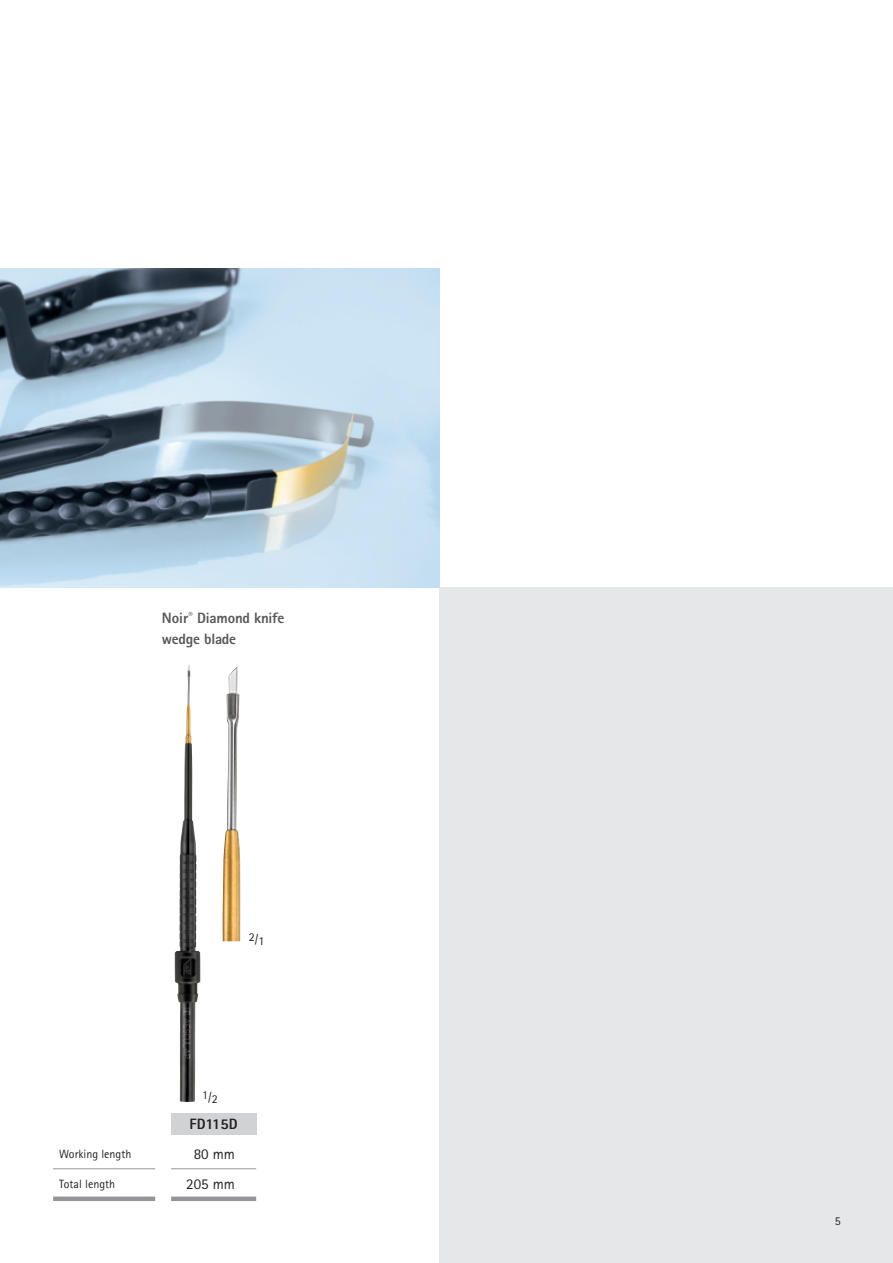
<style>
.page{position:relative;width:893px;height:1263px;background:#fff}
.page>*{position:absolute;margin:0;border:0;box-sizing:border-box;transform-origin:0 0}
.t1{font:800 15px/21px "Rotis Sans Serif Pro";letter-spacing:-.015em;color:#57585a}
.t2{font:15px/30px "Rotis Sans Serif Pro";color:#231f20;text-align:center}
.t3{font:800 15px "Rotis Sans Serif Pro";color:#231f20}
.t4{font:12px "Rotis Sans Serif Pro";color:#231f20}
</style>
<div class="page">
<img style="left:0;top:269px;width:439px;height:319px">
<hr style="left:171px;top:1168px;width:85px;height:1px;background:#939598">
<div style="left:171px;top:1196px;width:85px;height:5px;background:#939598"></div>
<div style="left:171px;top:1113px;width:85px;height:21px;background:#d1d2d4"></div>
<div style="left:439px;top:588px;width:454px;height:675px;background:#e6e7e9"></div>
<img style="left:222px;top:667px;width:18px;height:274px">
<img style="left:175px;top:667px;width:25px;height:435px">
<hr style="left:53px;top:1168px;width:102px;height:1px;background:#939598">
<div style="left:53px;top:1196px;width:102px;height:5px;background:#939598"></div>
<p class="t1" style="left:162px;top:607px;width:124px">Noir<sup>®</sup> Diamond knife wedge blade</p>
<p class="t4" style="left:249px;top:932px;width:17px">2/1</p>
<p class="t4" style="left:59px;top:1147px;width:74px">Working length</p>
<p class="t4" style="left:59px;top:1177px;width:57px">Total length</p>
<p class="t4" style="left:202px;top:1090px;width:17px">1/2</p>
<p class="t3" style="left:189px;top:1114px;width:50px">FD115D</p>
<p class="t2" style="left:186px;top:1139px;width:50px">80 mm<br>205 mm</p>
<p class="t4" style="left:835px;top:1213px;width:7px">5</p>
</div>
